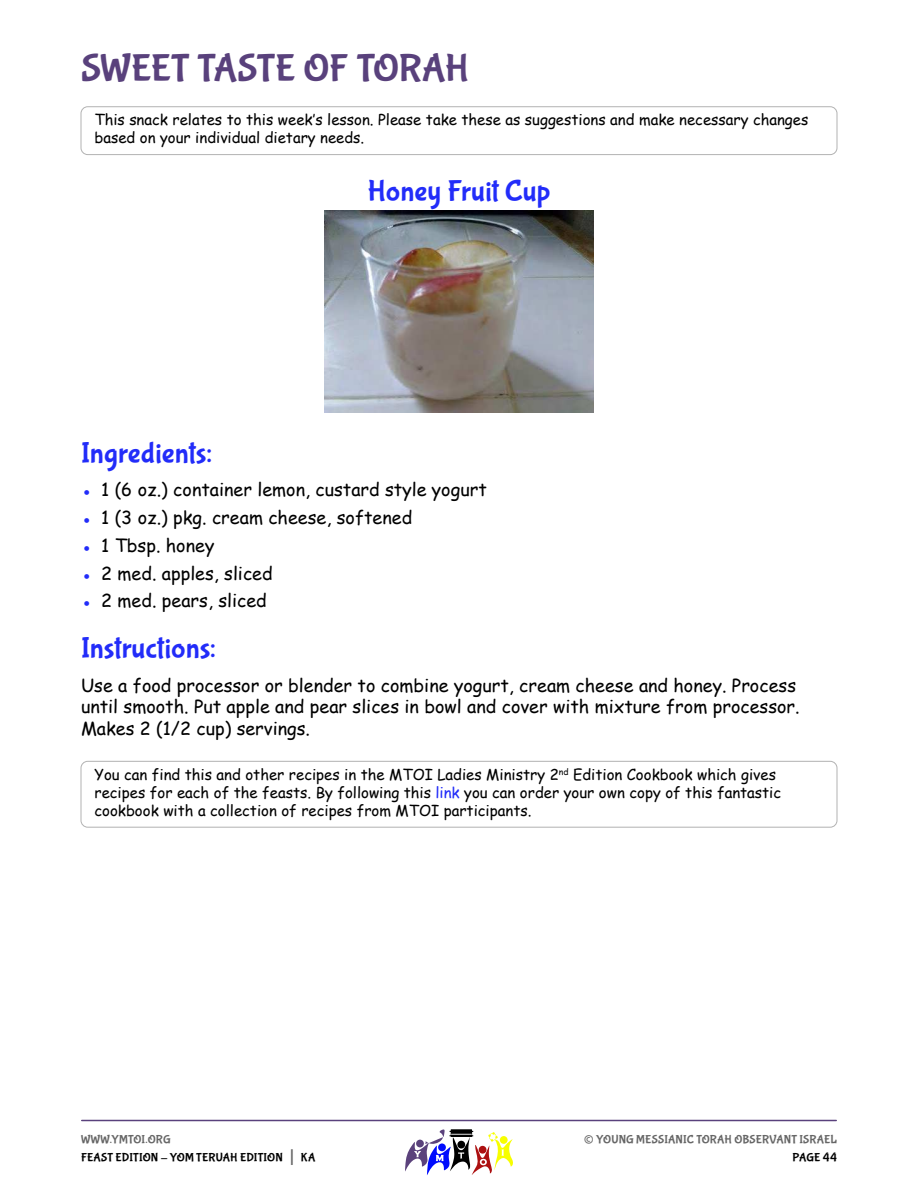
<style>
.page{position:relative;width:918px;height:1188px;background:#fff}
.page>*{position:absolute;margin:0;border:0;box-sizing:border-box;transform-origin:0 0}
.t1{font:39px "Bubblegum Sans";letter-spacing:-.01em;color:#59417c}
.t2{font:30px "Bubblegum Sans";letter-spacing:.005em;color:#222cf9}
.t3{font:27px "Bubblegum Sans";color:#666}
.t4{font:18px/21.6px "Comic Sans MS";color:#000}
.t5{font:15px/18px "Comic Sans MS";color:#000}
.t6{font:12px/18px "Bubblegum Sans";letter-spacing:.01em;color:#000}
.t7{font:12px "Bubblegum Sans";letter-spacing:.01em;color:#666}
.s1{color:#222cf9}
.s2{color:#666}
.s3{font-size:21px;color:#666}
</style>
<div class="page">
<hr style="left:82px;top:1120px;width:754px;height:1px;background:#59417c">
<svg style="left:405px;top:1129px;width:108px;height:46px"></svg>
<div style="left:81px;top:106px;width:756px;height:49px;border:1px solid #b2b2b2;border-radius:7px"></div>
<img style="left:324px;top:210px;width:270px;height:202px">
<div style="left:81px;top:761px;width:756px;height:67px;border:1px solid #b2b2b2;border-radius:7px"></div>
<h1 class="t1" style="left:81px;top:52px;width:390px">SWEET TASTE OF TORAH</h1>
<p class="t5" style="left:94px;top:111px;width:715px">This snack relates to this week’s lesson. Please take these as suggestions and make necessary changes based on your individual dietary needs.</p>
<h2 class="t2" style="left:367px;top:178px;width:185px">Honey Fruit Cup</h2>
<h2 class="t2" style="left:81px;top:440px;width:133px">Ingredients:</h2>
<p class="t4" style="left:81px;top:478px;width:407px"><span class="s1">●</span> 1 (6 oz.) container lemon, custard style yogurt</p>
<p class="t4" style="left:81px;top:506px;width:333px"><span class="s1">●</span> 1 (3 oz.) pkg. cream cheese, softened</p>
<p class="t4" style="left:81px;top:534px;width:135px"><span class="s1">●</span> 1 Tbsp. honey</p>
<p class="t4" style="left:81px;top:562px;width:193px"><span class="s1">●</span> 2 med. apples, sliced</p>
<p class="t4" style="left:81px;top:589px;width:187px"><span class="s1">●</span> 2 med. pears, sliced</p>
<h2 class="t2" style="left:81px;top:635px;width:136px">Instructions:</h2>
<p class="t4" style="left:81px;top:674px;width:720px">Use a food processor or blender to combine yogurt, cream cheese and honey. Process until smooth. Put apple and pear slices in bowl and cover with mixture from processor.<br>Makes 2 (1/2 cup) servings.</p>
<p class="t5" style="left:94px;top:765px;width:688px">You can find this and other recipes in the MTOI Ladies Ministry 2<sup>nd</sup> Edition Cookbook which gives recipes for each of the feasts. By following this <span class="s1">link</span> you can order your own copy of this fantastic cookbook with a collection of recipes from MTOI participants.</p>
<p class="t6" style="left:81px;top:1131px;width:236px"><span class="s2">WWW.YMTOI.ORG<br></span>FEAST EDITION - YOM TERUAH EDITION <span class="s3">|</span> KA</p>
<h3 class="t3" style="left:584px;top:1128px;width:12px">©</h3>
<p class="t7" style="left:596px;top:1134px;width:242px">YOUNG MESSIANIC TORAH OBSERVANT ISRAEL</p>
<p class="t6" style="left:793px;top:1149px;width:46px">PAGE 44</p>
</div>
